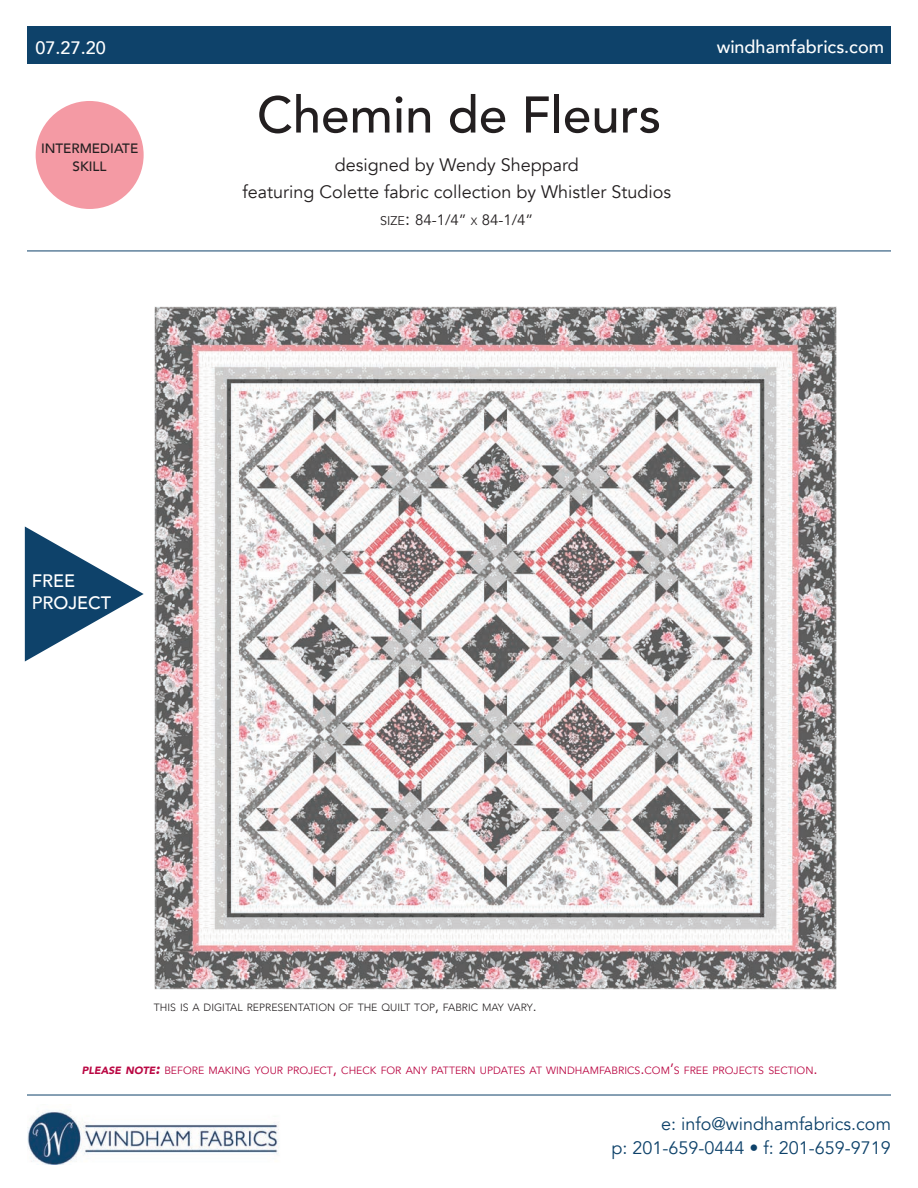
<style>
.page{position:relative;width:918px;height:1188px;background:#fff}
.page>*{position:absolute;margin:0;border:0;box-sizing:border-box;transform-origin:0 0}
.t1{font:500 51px "Avenir";color:#231f20}
.t2{font:18px/27px "Avenir";color:#231f20;text-align:center}
.t3{font:18px/24px "Avenir";color:#0e426a;text-align:right}
.t4{font:500 18px/21.6px "Avenir";color:#fff}
.t5{font:15px "Avenir";color:#231f20}
.t6{font:500 13.5px/18px "Avenir";color:#231f20;text-align:center}
.t7{font:10.5px "Avenir";color:#ba0743}
.t8{font:300 10.5px "Avenir";color:#231f20}
.s1{font-size:12.6px}
.s2{font-size:18px}
.s3{font-size:10.5px}
.s4{font-size:15px}
.s5{font-weight:900;font-style:italic}
.s6{font-weight:900;font-style:italic;font-size:15px}
</style>
<div class="page">
<div style="left:27px;top:26px;width:864px;height:38px;background:#0e426a"></div>
<hr style="left:27px;top:1095px;width:864px;height:1px;background:#0e426a">
<hr style="left:27px;top:251px;width:864px;height:1px;background:#0e426a">
<svg style="left:25px;top:526px;width:119px;height:136px"></svg>
<img style="left:27px;top:1110px;width:252px;height:54px">
<img style="left:156px;top:309px;width:679px;height:679px">
<div style="left:36px;top:101px;width:108px;height:108px;background:#f49aa4;border-radius:50%"></div>
<h2 class="t4" style="left:36px;top:36px;width:72px">07.27.20</h2>
<h2 class="t4" style="left:717px;top:34px;width:169px">windhamfabrics.com</h2>
<p class="t6" style="left:41px;top:138px;width:99px">INTERMEDIATE<br>SKILL</p>
<h1 class="t1" style="left:257px;top:71px;width:406px">Chemin de Fleurs</h1>
<h2 class="t2" style="left:243px;top:152px;width:430px">designed by Wendy Sheppard<br>featuring Colette fabric collection by Whistler Studios</h2>
<h3 class="t5" style="left:380px;top:211px;width:155px"><span class="s1">SIZE</span><span class="s2">:</span> 84-1/4” <span class="s3">X</span> 84-1/4”</h3>
<h2 class="t4" style="left:32px;top:569px;width:81px">FREE<br>PROJECT</h2>
<p class="t8" style="left:154px;top:1001px;width:384px">THIS IS A DIGITAL REPRESENTATION OF THE QUILT TOP<span class="s4">,</span> FABRIC MAY VARY<span class="s4">.</span></p>
<p class="t7" style="left:82px;top:1064px;width:737px"><span class="s5">PLEASE NOTE</span><span class="s6">:</span> BEFORE MAKING YOUR PROJECT<span class="s4">,</span> CHECK FOR ANY PATTERN UPDATES AT WINDHAMFABRICS<span class="s4">.</span>COM<span class="s4">’</span>S FREE PROJECTS SECTION<span class="s4">.</span></p>
<h2 class="t3" style="left:612px;top:1112px;width:281px">e: info@windhamfabrics.com<br>p: 201-659-0444 • f: 201-659-9719</h2>
</div>
